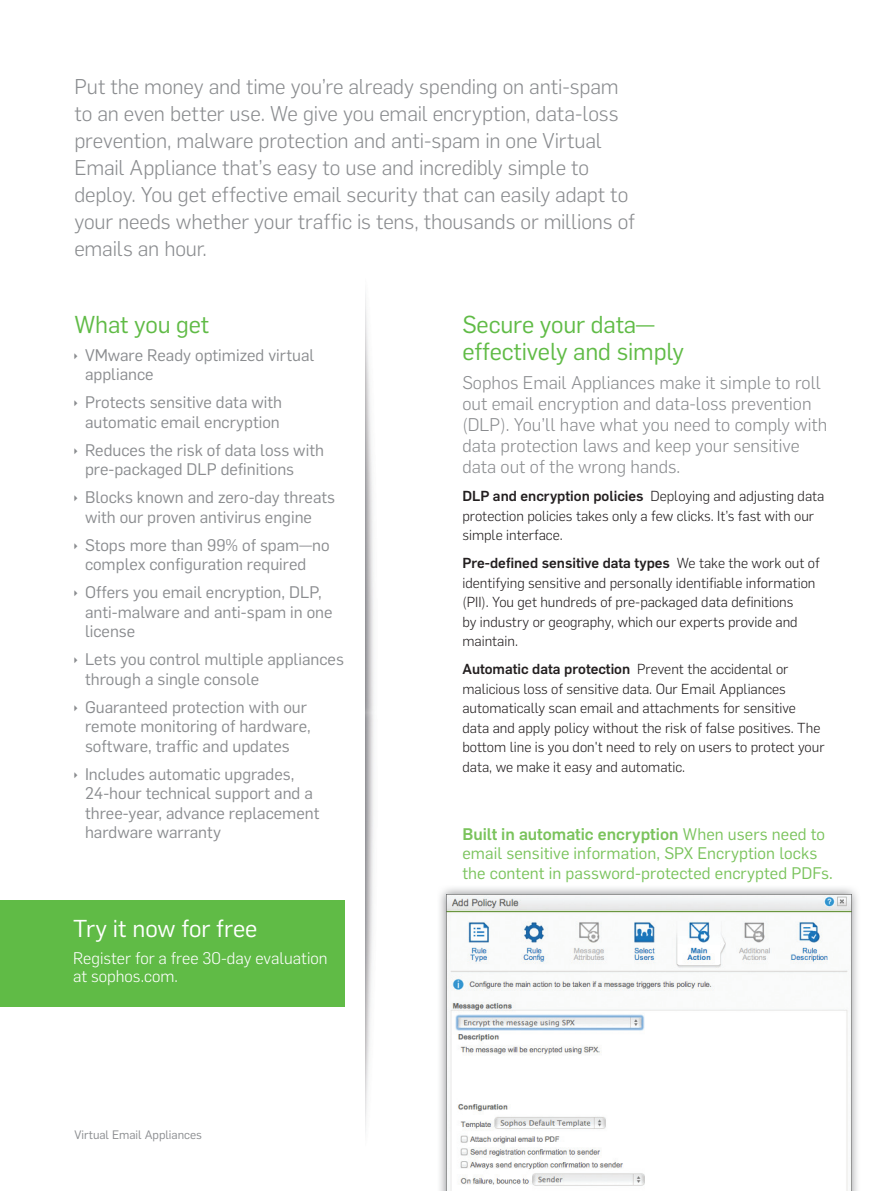
<style>
.page{position:relative;width:893px;height:1191px;background:#fff}
.page>*{position:absolute;margin:0;border:0;box-sizing:border-box;transform-origin:0 0}
.t1{font:24px/27px "Flama";letter-spacing:-.005em;color:#60bb46}
.t2{font:24px "Flama";color:#fff}
.t3{font:300 21px/27px "Flama";letter-spacing:-.005em;color:#8a8c8f}
.t4{font:300 18px/21px "Flama";color:#8a8c8f}
.t5{font:16.5px/19.5px "Flama";color:#8a8c8f}
.t6{font:16.5px/19.5px "Flama";letter-spacing:.005em;color:#7ac35c}
.t7{font:300 16.5px/18px "Flama";color:#fff}
.t8{font:300 14.25px/19.5px "Flama";color:#231f20}
.t9{font:12px "Flama";color:#8a8c8f}
.s1{font-weight:500}
</style>
<div class="page">
<img style="left:365px;top:293px;width:9px;height:839px">
<div style="left:0;top:900px;width:344px;height:107px;background:#60bb46"></div>
<svg style="left:440px;top:888px;width:418px;height:303px"></svg>
<img style="left:446px;top:894px;width:405px;height:297px">
<p class="t3" style="left:74px;top:72px;width:562px">Put the money and time you’re already spending on anti-spam to an even better use. We give you email encryption, data-loss prevention, malware protection and anti-spam in one Virtual Email Appliance that’s easy to use and incredibly simple to deploy. You get effective email security that can easily adapt to your needs whether your traffic is tens, thousands or millions of emails an hour.</p>
<h1 class="t1" style="left:74px;top:309px;width:136px">What you get</h1>
<p class="t5" style="left:85px;top:344px;width:231px">VMware Ready optimized virtual appliance</p>
<p class="t5" style="left:85px;top:391px;width:199px">Protects sensitive data with automatic email encryption</p>
<p class="t5" style="left:85px;top:439px;width:240px">Reduces the risk of data loss with pre-packaged DLP definitions</p>
<p class="t5" style="left:85px;top:486px;width:252px">Blocks known and zero-day threats with our proven antivirus engine</p>
<p class="t5" style="left:85px;top:534px;width:246px">Stops more than 99% of spam—no complex configuration required</p>
<p class="t5" style="left:85px;top:581px;width:249px">Offers you email encryption, DLP, anti-malware and anti-spam in one license</p>
<p class="t5" style="left:85px;top:648px;width:260px">Lets you control multiple appliances through a single console</p>
<p class="t5" style="left:85px;top:696px;width:227px">Guaranteed protection with our remote monitoring of hardware, software, traffic and updates</p>
<p class="t5" style="left:85px;top:763px;width:236px">Includes automatic upgrades,<br>24-hour technical support and a three-year, advance replacement hardware warranty</p>
<h1 class="t2" style="left:73px;top:912px;width:186px">Try it now for free</h1>
<p class="t7" style="left:73px;top:948px;width:256px">Register for a free 30-day evaluation at sophos.com.</p>
<p class="t9" style="left:74px;top:1126px;width:129px">Virtual Email Appliances</p>
<h1 class="t1" style="left:462px;top:309px;width:223px">Secure your data— effectively and simply</h1>
<p class="t4" style="left:462px;top:371px;width:367px">Sophos Email Appliances make it simple to roll out email encryption and data-loss prevention (DLP). You’ll have what you need to comply with data protection laws and keep your sensitive data out of the wrong hands.</p>
<p class="t8" style="left:462px;top:485px;width:363px"><span class="s1">DLP and encryption policies</span> Deploying and adjusting data protection policies takes only a few clicks. It’s fast with our simple interface.</p>
<p class="t8" style="left:462px;top:552px;width:359px"><span class="s1">Pre-defined sensitive data types</span> We take the work out of identifying sensitive and personally identifiable information (PII). You get hundreds of pre-packaged data definitions<br>by industry or geography, which our experts provide and maintain.</p>
<p class="t8" style="left:462px;top:658px;width:364px"><span class="s1">Automatic data protection</span> Prevent the accidental or malicious loss of sensitive data. Our Email Appliances automatically scan email and attachments for sensitive data and apply policy without the risk of false positives. The bottom line is you don't need to rely on users to protect your data, we make it easy and automatic.</p>
<p class="t6" style="left:462px;top:823px;width:372px"><span class="s1">Built in automatic encryption</span> When users need to email sensitive information, SPX Encryption locks the content in password-protected encrypted PDFs.</p>
</div>
